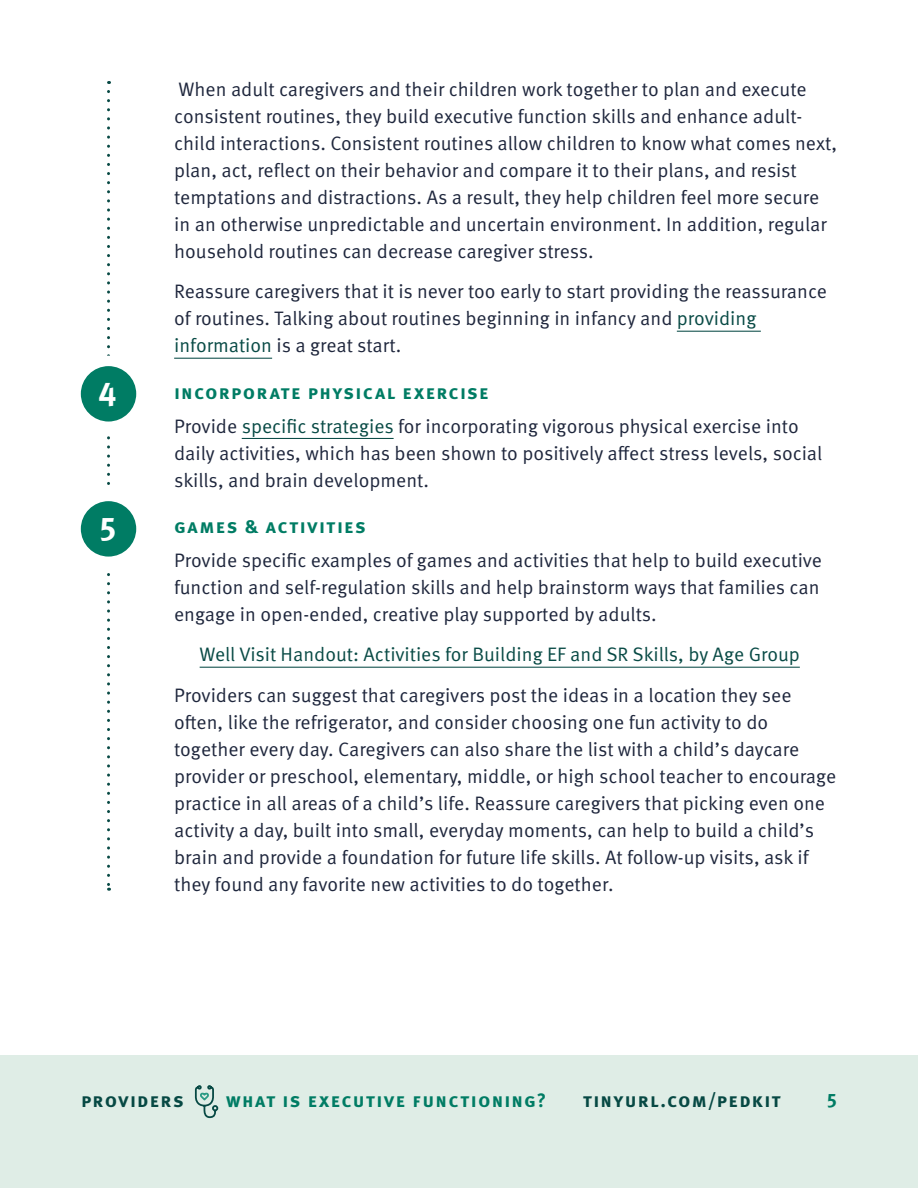
<style>
.page{position:relative;width:918px;height:1188px;background:#fff}
.page>*{position:absolute;margin:0;border:0;box-sizing:border-box;transform-origin:0 0}
.t1{font:700 33px "Meta Pro";color:#fff}
.t2{font:19.5px/27px "Meta Pro Norm";color:#1f273d}
.t3{font:700 19.5px "Meta Pro";letter-spacing:.07em;color:#007c64}
.t4{font:19.5px "Meta Pro Norm";color:#084a45}
.t5{font:700 19.5px "Meta Pro";letter-spacing:.065em;color:#074944}
.s1{color:#084a45}
</style>
<div class="page">
<div style="left:0;top:1056px;width:918px;height:132px;background:#dfede6"></div>
<svg style="left:194px;top:1084px;width:25px;height:35px"></svg>
<svg style="left:107px;top:91px;width:3px;height:800px"></svg>
<hr style="left:677px;top:331px;width:84px;height:1px;background:#084a45">
<hr style="left:174px;top:358px;width:98px;height:1px;background:#084a45">
<hr style="left:242px;top:438px;width:152px;height:1px;background:#084a45">
<hr style="left:200px;top:667px;width:600px;height:1px;background:#084a45">
<svg style="left:76px;top:361px;width:65px;height:66px;background:#27907b"></svg>
<div style="left:70px;top:356px;width:77px;height:76px;border:10px solid #fff;border-radius:50%"></div>
<svg style="left:76px;top:496px;width:65px;height:66px;background:#27907b"></svg>
<div style="left:70px;top:491px;width:77px;height:76px;border:10px solid #fff;border-radius:50%"></div>
<h1 class="t1" style="left:98px;top:368px;width:20px">4</h1>
<h1 class="t1" style="left:100px;top:503px;width:18px">5</h1>
<p class="t2" style="left:174px;top:74px;width:664px">When adult caregivers and their children work together to plan and execute consistent routines, they build executive function skills and enhance adult&shy;child interactions. Consistent routines allow children to know what comes next, plan, act, reflect on their behavior and compare it to their plans, and resist temptations and distractions. As a result, they help children feel more secure in an otherwise unpredictable and uncertain environment. In addition, regular household routines can decrease caregiver stress.</p>
<p class="t2" style="left:174px;top:277px;width:654px">Reassure caregivers that it is never too early to start providing the reassurance of routines. Talking about routines beginning in infancy and <span class="s1">providing information</span> is a great start.</p>
<p class="t3" style="left:174px;top:377px;width:316px">incorporate physical exercise</p>
<p class="t2" style="left:174px;top:411px;width:650px">Provide <span class="s1">specific strategies</span> for incorporating vigorous physical exercise into daily activities, which has been shown to positively affect stress levels, social skills, and brain development.</p>
<p class="t3" style="left:174px;top:511px;width:193px">games &amp; activities</p>
<p class="t2" style="left:174px;top:545px;width:649px">Provide specific examples of games and activities that help to build executive function and self-regulation skills and help brainstorm ways that families can engage in open-ended, creative play supported by adults.</p>
<p class="t4" style="left:200px;top:640px;width:602px">Well Visit Handout: Activities for Building EF and SR Skills, by Age Group</p>
<p class="t2" style="left:174px;top:680px;width:664px">Providers can suggest that caregivers post the ideas in a location they see often, like the refrigerator, and consider choosing one fun activity to do together every day. Caregivers can also share the list with a child’s daycare provider or preschool, elementary, middle, or high school teacher to encourage practice in all areas of a child’s life. Reassure caregivers that picking even one activity a day, built into small, everyday moments, can help to build a child’s brain and provide a foundation for future life skills. At follow-up visits, ask if they found any favorite new activities to do together.</p>
<p class="t5" style="left:81px;top:1085px;width:104px">providers</p>
<p class="t3" style="left:226px;top:1085px;width:322px">what is executive functioning?</p>
<p class="t5" style="left:583px;top:1085px;width:199px">tinyurl.com/pedkit</p>
<p class="t3" style="left:827px;top:1085px;width:11px">5</p>
</div>
